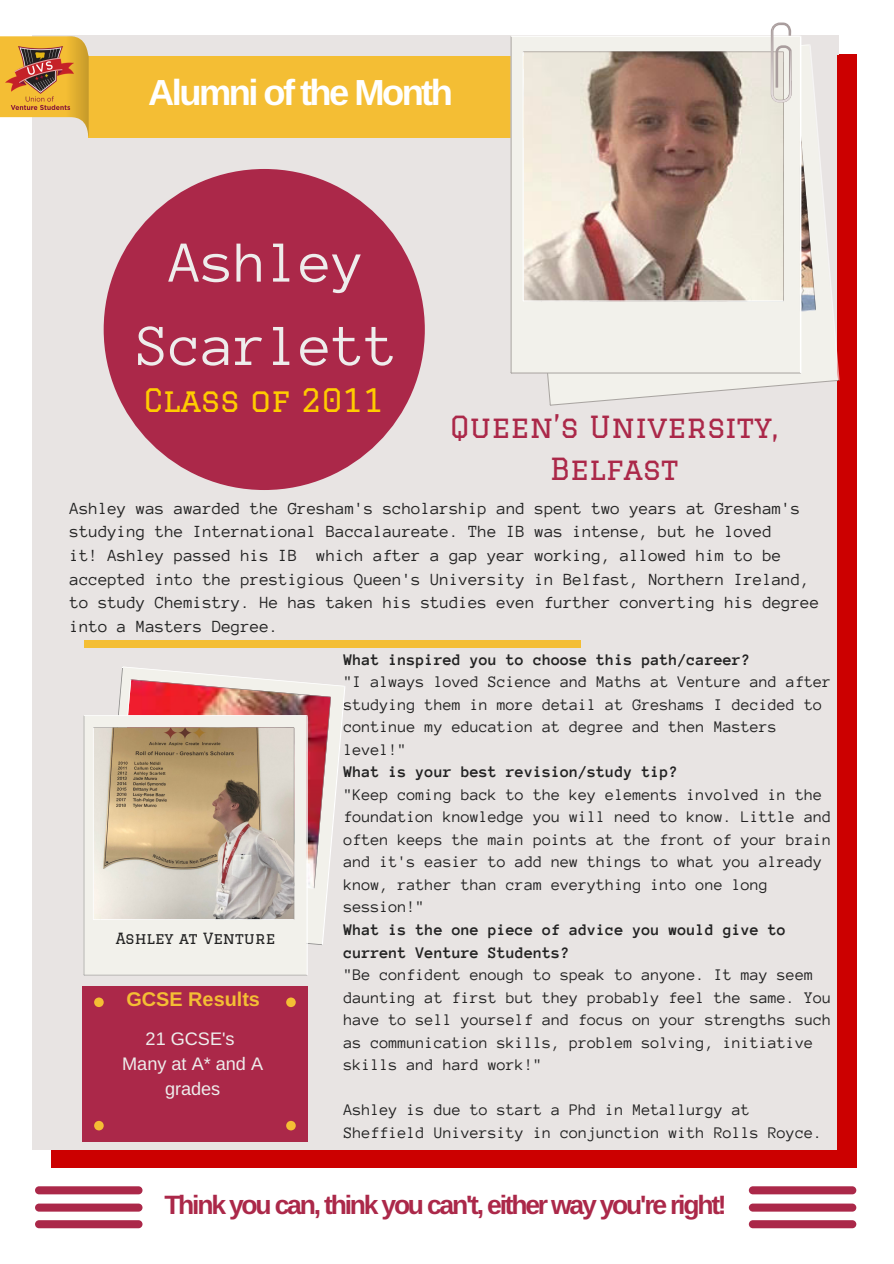
<style>
.page{position:relative;width:894px;height:1264px;background:#fff}
.page>*{position:absolute;margin:0;border:0;box-sizing:border-box;transform-origin:0 0}
.t1{font:59.7px/83.2px "Anonymous Pro";color:#eeedec;text-align:center}
.t2{font:700 36.3px "Arimo";letter-spacing:-.07em;color:#fff}
.t3{font:31.65px "Graduate";color:#fc0}
.t4{font:29.85px/41.7px "Graduate";color:#ab2849;text-align:center}
.t5{font:700 26.55px "Arimo";letter-spacing:-.085em;color:#ab2849}
.t6{font:700 19.8px "Arimo";color:#f4be34}
.t7{font:18.15px/24.8px "Arimo";color:#eeedec;text-align:center}
.t8{font:17.4px/23.7px "Anonymous Pro";color:#222}
.t9{font:16.5px/22.5px "Anonymous Pro";color:#222}
.t10{font:700 16.5px/22.5px "Anonymous Pro";color:#222}
.t11{font:15.15px "Graduate";color:#222}
</style>
<div class="page">
<div style="left:51px;top:1148px;width:787px;height:19px;background:#c00"></div>
<div style="left:837px;top:1148px;width:19px;height:19px;background:#c00"></div>
<div style="left:32px;top:54px;width:19px;height:1095px;background:#e8e4e3"></div>
<div style="left:51px;top:54px;width:787px;height:1095px;background:#e8e4e3"></div>
<div style="left:837px;top:54px;width:19px;height:1095px;background:#c00"></div>
<div style="left:51px;top:36px;width:787px;height:19px;background:#e8e4e3"></div>
<div style="left:85px;top:640px;width:496px;height:7px;background:#f4be34"></div>
<div style="left:108px;top:56px;width:374px;height:81px;background:#f4be34"></div>
<div style="left:482px;top:56px;width:42px;height:81px;background:#f4be34"></div>
<div style="left:88px;top:56px;width:21px;height:81px;background:#f4be34"></div>
<svg style="left:0;top:36px;width:89px;height:100px"></svg>
<img style="left:6px;top:46px;width:67px;height:63px">
<div style="left:104px;top:169px;width:320px;height:321px;background:#ab2849;border-radius:50%"></div>
<svg style="left:84px;top:666px;width:261px;height:309px"></svg>
<svg style="left:510px;top:23px;width:329px;height:382px"></svg>
<div style="left:35px;top:1220px;width:107px;height:8px;background:#ab2849;border-radius:4px"></div>
<div style="left:35px;top:1203px;width:107px;height:8px;background:#ab2849;border-radius:4px"></div>
<div style="left:35px;top:1186px;width:107px;height:8px;background:#ab2849;border-radius:4px"></div>
<div style="left:748px;top:1203px;width:108px;height:8px;background:#ab2849;border-radius:4px"></div>
<div style="left:748px;top:1220px;width:108px;height:8px;background:#ab2849;border-radius:4px"></div>
<div style="left:748px;top:1186px;width:108px;height:8px;background:#ab2849;border-radius:4px"></div>
<div style="left:83px;top:986px;width:26px;height:26px;background:#ab2849"></div>
<svg style="left:94px;top:997px;width:10px;height:10px"></svg>
<div style="left:108px;top:986px;width:173px;height:26px;background:#ab2849"></div>
<div style="left:281px;top:986px;width:26px;height:26px;background:#ab2849"></div>
<svg style="left:286px;top:997px;width:10px;height:10px"></svg>
<div style="left:108px;top:1115px;width:173px;height:26px;background:#ab2849"></div>
<div style="left:281px;top:1115px;width:26px;height:26px;background:#ab2849"></div>
<svg style="left:286px;top:1120px;width:10px;height:10px"></svg>
<div style="left:83px;top:1011px;width:26px;height:105px;background:#ab2849"></div>
<div style="left:281px;top:1011px;width:26px;height:105px;background:#ab2849"></div>
<div style="left:83px;top:1115px;width:26px;height:26px;background:#ab2849"></div>
<svg style="left:94px;top:1120px;width:10px;height:10px"></svg>
<div style="left:108px;top:1011px;width:173px;height:105px;background:#ab2849"></div>
<h2 class="t2" style="left:148px;top:72px;width:306px">Alumni of the Month</h2>
<h1 class="t1" style="left:137px;top:221px;width:262px">Ashley<br>Scarlett</h1>
<h3 class="t3" style="left:144px;top:382px;width:241px">Class of 2011</h3>
<h3 class="t4" style="left:450px;top:406px;width:329px">Queen’s University,<br>Belfast</h3>
<p class="t8" style="left:70px;top:496px;width:751px">Ashley was awarded the Gresham's scholarship and spent two years at Gresham's studying the International Baccalaureate. The IB was intense, but he loved<br>it! Ashley passed his IB which after a gap year working, allowed him to be accepted into the prestigious Queen's University in Belfast, Northern Ireland, to study Chemistry. He has taken his studies even further converting his degree into a Masters Degree.</p>
<p class="t10" style="left:343px;top:648px;width:408px">What inspired you to choose this path/career?</p>
<p class="t9" style="left:343px;top:670px;width:489px">"I always loved Science and Maths at Venture and after studying them in more detail at Greshams I decided to continue my education at degree and then Masters level!"</p>
<p class="t10" style="left:343px;top:760px;width:335px">What is your best revision/study tip?</p>
<p class="t9" style="left:343px;top:783px;width:489px">"Keep coming back to the key elements involved in the foundation knowledge you will need to know. Little and often keeps the main points at the front of your brain and it's easier to add new things to what you already know, rather than cram everything into one long session!"</p>
<p class="t10" style="left:343px;top:918px;width:444px">What is the one piece of advice you would give to current Venture Students?</p>
<p class="t9" style="left:343px;top:963px;width:489px">"Be confident enough to speak to anyone. It may seem daunting at first but they probably feel the same. You have to sell yourself and focus on your strengths such as communication skills, problem solving, initiative skills and hard work!"</p>
<p class="t9" style="left:343px;top:1098px;width:480px">Ashley is due to start a Phd in Metallurgy at<br>Sheffield University in conjunction with Rolls Royce.</p>
<p class="t11" style="left:116px;top:929px;width:161px">Ashley at Venture</p>
<p class="t6" style="left:126px;top:988px;width:135px">GCSE Results</p>
<p class="t7" style="left:122px;top:1026px;width:142px">21 GCSE's<br>Many at A* and A grades</p>
<h3 class="t5" style="left:164px;top:1190px;width:563px">Think you can, think you can't, either way you're right!</h3>
</div>
